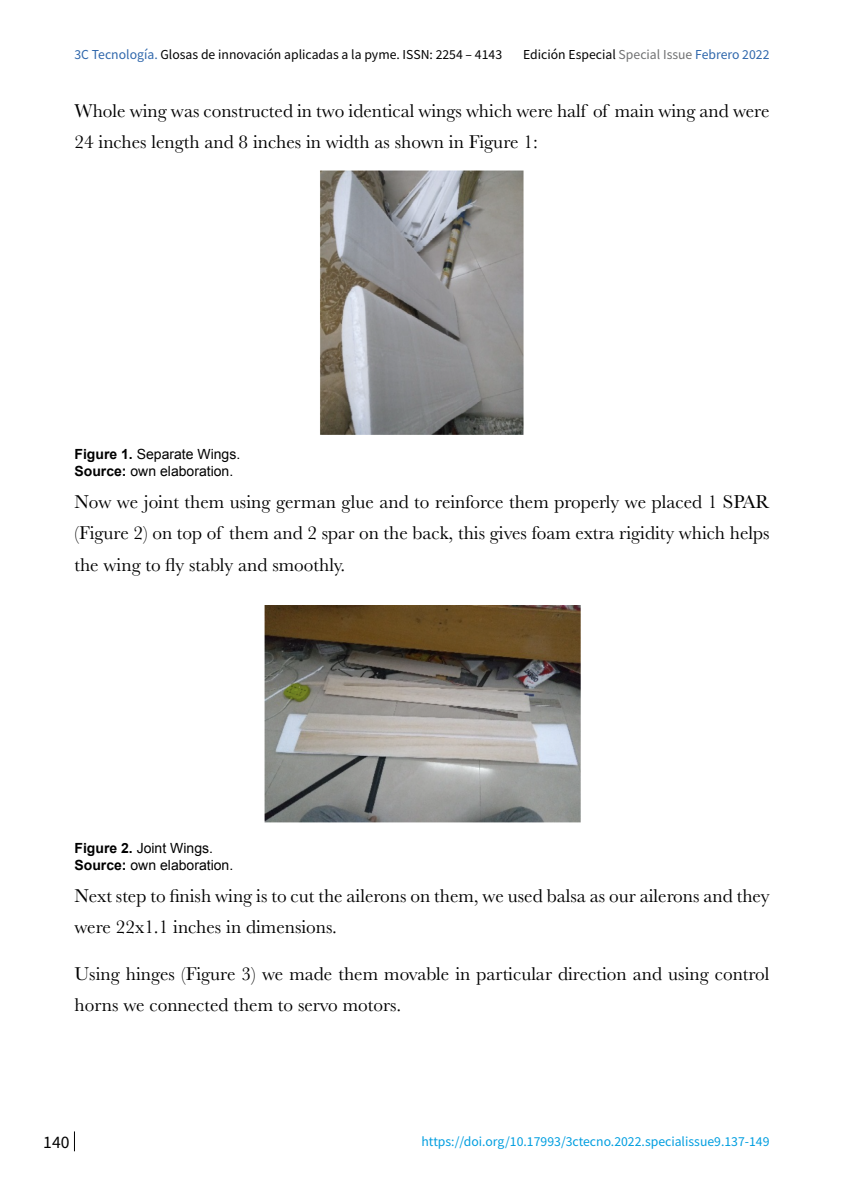
<style>
.page{position:relative;width:844px;height:1191px;background:#fff}
.page>*{position:absolute;margin:0;border:0;box-sizing:border-box;transform-origin:0 0}
.t1{font:19.25px/31.5px "Baskerville";color:#000}
.t2{font:15.75px "Noto Sans HK";color:#000}
.t3{font:14px/17.5px "Arial";color:#000}
.t4{font:12.25px "Noto Sans HK";color:#000}
.t5{font:12.25px "Noto Sans HK";color:#009ee0}
.s1{color:#2e66ab}
.s2{color:#707172}
.s3{font-weight:700}
</style>
<div class="page">
<svg style="left:74px;top:1131px;width:1px;height:20px"></svg>
<img style="left:320px;top:170px;width:204px;height:265px">
<img style="left:264px;top:605px;width:317px;height:218px">
<p class="t4" style="left:74px;top:48px;width:429px"><span class="s1">3C Tecnología.</span> Glosas de innovación aplicadas a la pyme. ISSN: 2254 – 4143</p>
<p class="t4" style="left:523px;top:48px;width:248px">Edición Especial <span class="s2">Special Issue</span> <span class="s1">Febrero 2022</span></p>
<p class="t1" style="left:74px;top:95px;width:696px">Whole wing was constructed in two identical wings which were half of main wing and were<br>24 inches length and 8 inches in width as shown in Figure 1:</p>
<p class="t3" style="left:74px;top:445px;width:167px"><span class="s3">Figure 1.</span> Separate Wings.<br><span class="s3">Source:</span> own elaboration.</p>
<p class="t1" style="left:74px;top:486px;width:696px;text-align:justify">Now we joint them using german glue and to reinforce them properly we placed 1 SPAR (Figure 2) on top of them and 2 spar on the back, this gives foam extra rigidity which helps the wing to fly stably and smoothly.</p>
<p class="t3" style="left:74px;top:839px;width:160px"><span class="s3">Figure 2.</span> Joint Wings.<br><span class="s3">Source:</span> own elaboration.</p>
<p class="t1" style="left:74px;top:880px;width:696px">Next step to finish wing is to cut the ailerons on them, we used balsa as our ailerons and they were 22x1.1 inches in dimensions.</p>
<p class="t1" style="left:74px;top:958px;width:696px">Using hinges (Figure 3) we made them movable in particular direction and using control horns we connected them to servo motors.</p>
<p class="t2" style="left:43px;top:1133px;width:28px">140</p>
<p class="t5" style="left:421px;top:1134px;width:349px">https://doi.org/10.17993/3ctecno.2022.specialissue9.137-149</p>
</div>
